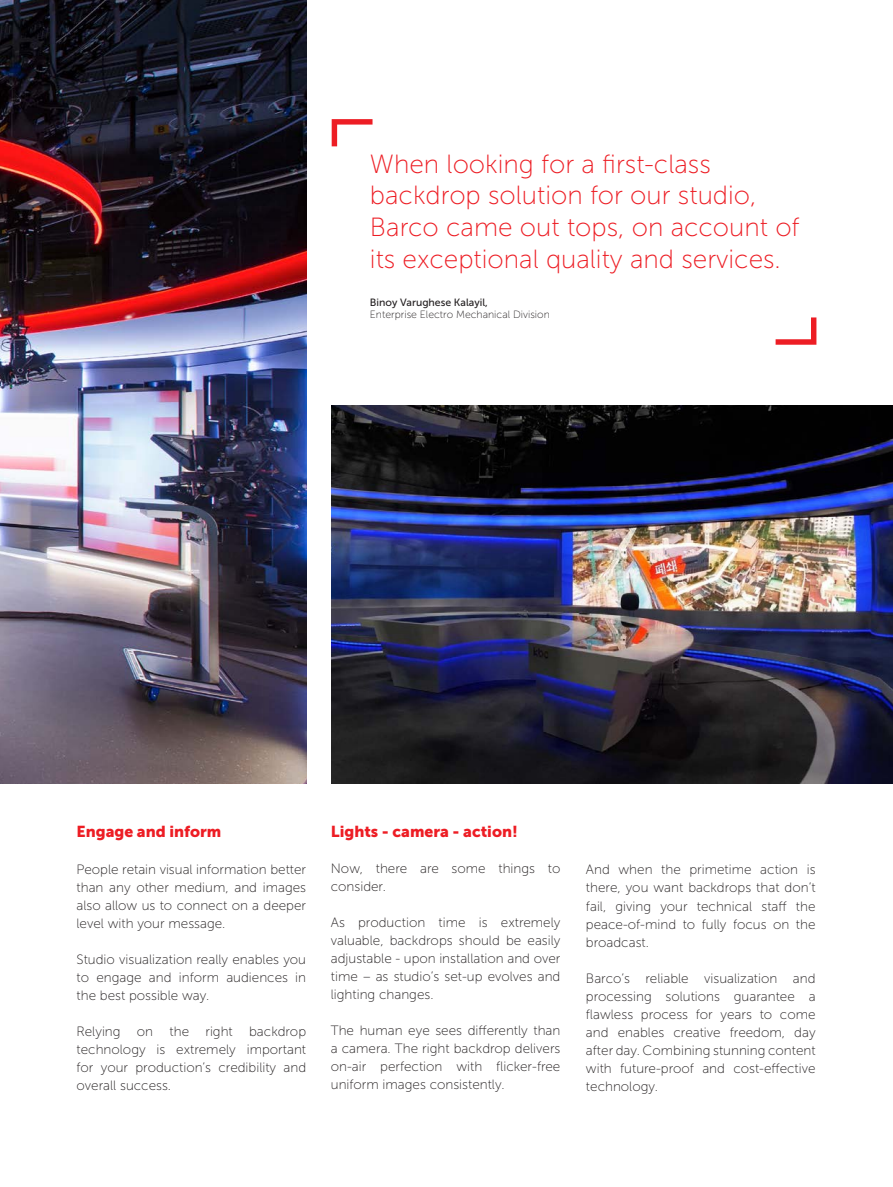
<style>
.page{position:relative;width:893px;height:1187px;background:#fff}
.page>*{position:absolute;margin:0;border:0;box-sizing:border-box;transform-origin:0 0}
.t1{font:26.25px/31.5px "Museo Sans 100";color:#ed1d24}
.t2{font:15.75px "Museo Sans 900";color:#ed1d24}
.t3{font:13.5px/18px "Museo Sans 100";color:#231f20;text-align:justify}
.t4{font:10.5px "Museo Sans 100";color:#231f20}
.t5{font:10.5px "Museo Sans 500";color:#231f20}
</style>
<div class="page">
<img style="left:0;top:0;width:306px;height:783px">
<img style="left:332px;top:405px;width:561px;height:378px">
<svg style="left:776px;top:317px;width:40px;height:28px"></svg>
<svg style="left:332px;top:119px;width:40px;height:27px"></svg>
<h1 class="t1" style="left:370px;top:148px;width:431px">When looking for a first-class backdrop solution for our studio, Barco came out tops, on account of its exceptional quality and services.</h1>
<p class="t5" style="left:370px;top:296px;width:119px">Binoy Varughese Kalayil,</p>
<p class="t4" style="left:370px;top:309px;width:181px">Enterprise Electro Mechanical Division</p>
<p class="t2" style="left:77px;top:822px;width:146px">Engage and inform</p>
<p class="t3" style="left:77px;top:860px;width:231px">People retain visual information better than any other medium, and images also allow us to connect on a deeper level with your message.</p>
<p class="t3" style="left:77px;top:950px;width:231px">Studio visualization really enables you to engage and inform audiences in the best possible way.</p>
<p class="t3" style="left:77px;top:1022px;width:231px">Relying on the right backdrop technology is extremely important for your production’s credibility and overall success.</p>
<p class="t2" style="left:331px;top:822px;width:189px">Lights - camera - action!</p>
<p class="t3" style="left:331px;top:859px;width:231px">Now, there are some things to consider.</p>
<p class="t3" style="left:331px;top:913px;width:231px">As production time is extremely valuable, backdrops should be easily adjustable - upon installation and over time – as studio’s set-up evolves and lighting changes.</p>
<p class="t3" style="left:331px;top:1021px;width:231px">The human eye sees differently than a camera. The right backdrop delivers on-air perfection with flicker-free uniform images consistently.</p>
<p class="t3" style="left:586px;top:860px;width:231px">And when the primetime action is there, you want backdrops that don’t fail, giving your technical staff the peace-of-mind to fully focus on the broadcast.</p>
<p class="t3" style="left:586px;top:968px;width:231px">Barco’s reliable visualization and processing solutions guarantee a flawless process for years to come and enables creative freedom, day after day. Combining stunning content with future-proof and cost-effective technology.</p>
</div>
